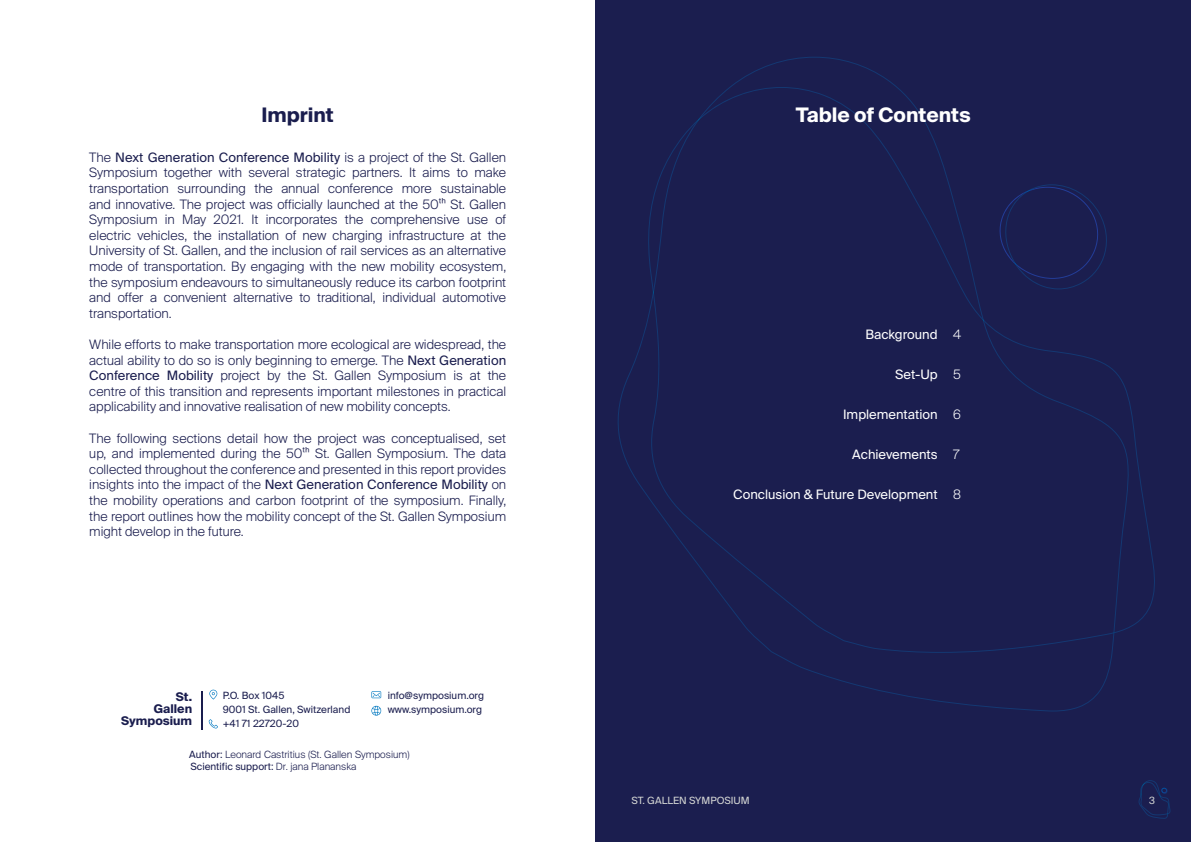
<style>
.page{position:relative;width:1191px;height:842px;background:#fff}
.page>*{position:absolute;margin:0;border:0;box-sizing:border-box;transform-origin:0 0}
.t1{font:700 20px "Suisse Intl";color:#fff}
.t2{font:700 20px "Suisse Intl";color:#1a1d4e}
.t3{font:300 13px/15.6px "Suisse Intl";color:#1a1d4e;text-align:justify}
.t4{font:13px "Suisse Intl";color:#fff}
.t5{font:300 13px "Suisse Intl";color:#fff}
.t6{font:700 12px/12px "Suisse Intl";color:#1a1d4e;text-align:right}
.t7{font:10px/14px "Suisse Intl";color:#1a1d4e}
.t8{font:300 10px/12px "Suisse Intl";color:#1a1d4e}
.t9{font:10px "Suisse Intl";color:#d4d6d4}
.s1{font-weight:400}
</style>
<div class="page">
<div style="left:595px;top:0;width:596px;height:842px;background:#1b1e4f"></div>
<svg style="left:617px;top:57px;width:513px;height:654px"></svg>
<svg style="left:653px;top:116px;width:461px;height:517px"></svg>
<svg style="left:998px;top:184px;width:116px;height:105px"></svg>
<svg style="left:1138px;top:780px;width:32px;height:39px"></svg>
<hr style="left:201px;top:691px;width:1px;height:39px;background:#1a1d4e">
<svg style="left:371px;top:706px;width:10px;height:10px"></svg>
<svg style="left:209px;top:690px;width:8px;height:9px"></svg>
<svg style="left:209px;top:719px;width:9px;height:9px"></svg>
<svg style="left:371px;top:691px;width:10px;height:7px"></svg>
<h1 class="t2" style="left:261px;top:103px;width:74px">Imprint</h1>
<p class="t3" style="left:89px;top:149px;width:418px">The <span class="s1">Next Generation Conference Mobility</span> is a project of the St. Gallen Symposium together with several strategic partners. It aims to make transportation surrounding the annual conference more sustainable and innovative. The project was officially launched at the 50th St. Gallen Symposium in May 2021. It incorporates the comprehensive use of electric vehicles, the installation of new charging infrastructure at the University of St. Gallen, and the inclusion of rail services as an alternative mode of transportation. By engaging with the new mobility ecosystem, the symposium endeavours to simultaneously reduce its carbon footprint and offer a convenient alternative to traditional, individual automotive transportation.</p>
<p class="t3" style="left:89px;top:337px;width:418px">While efforts to make transportation more ecological are widespread, the actual ability to do so is only beginning to emerge. The <span class="s1">Next Generation Conference Mobility</span> project by the St. Gallen Symposium is at the centre of this transition and represents important milestones in practical applicability and innovative realisation of new mobility concepts.</p>
<p class="t3" style="left:89px;top:430px;width:418px">The following sections detail how the project was conceptualised, set up, and implemented during the 50th St. Gallen Symposium. The data collected throughout the conference and presented in this report provides insights into the impact of the <span class="s1">Next Generation Conference Mobility</span> on the mobility operations and carbon footprint of the symposium. Finally, the report outlines how the mobility concept of the St. Gallen Symposium might develop in the future.</p>
<p class="t7" style="left:223px;top:688px;width:129px">P.O. Box 1045<br>9001 St. Gallen, Switzerland +41 71 22720-20</p>
<p class="t6" style="left:121px;top:690px;width:73px">St.<br>Gallen<br>Symposium</p>
<p class="t7" style="left:388px;top:688px;width:98px">info@symposium.org www.symposium.org</p>
<p class="t8" style="left:189px;top:748px;width:222px"><span class="s1">Author:</span> Leonard Castritius (St. Gallen Symposium)<br><span class="s1">Scientific support:</span> Dr. jana Plananska</p>
<h1 class="t1" style="left:796px;top:103px;width:176px">Table of Contents</h1>
<p class="t4" style="left:865px;top:327px;width:74px">Background</p>
<p class="t4" style="left:895px;top:367px;width:44px">Set-Up</p>
<p class="t4" style="left:843px;top:407px;width:96px">Implementation</p>
<p class="t4" style="left:852px;top:447px;width:87px">Achievements</p>
<p class="t4" style="left:733px;top:487px;width:206px">Conclusion &amp; Future Development</p>
<p class="t5" style="left:953px;top:327px;width:9px">4</p>
<p class="t5" style="left:953px;top:367px;width:9px">5</p>
<p class="t5" style="left:953px;top:407px;width:9px">6</p>
<p class="t5" style="left:953px;top:447px;width:8px">7</p>
<p class="t5" style="left:953px;top:487px;width:9px">8</p>
<p class="t9" style="left:631px;top:794px;width:120px">ST. GALLEN SYMPOSIUM</p>
<p class="t9" style="left:1149px;top:794px;width:7px">3</p>
</div>
